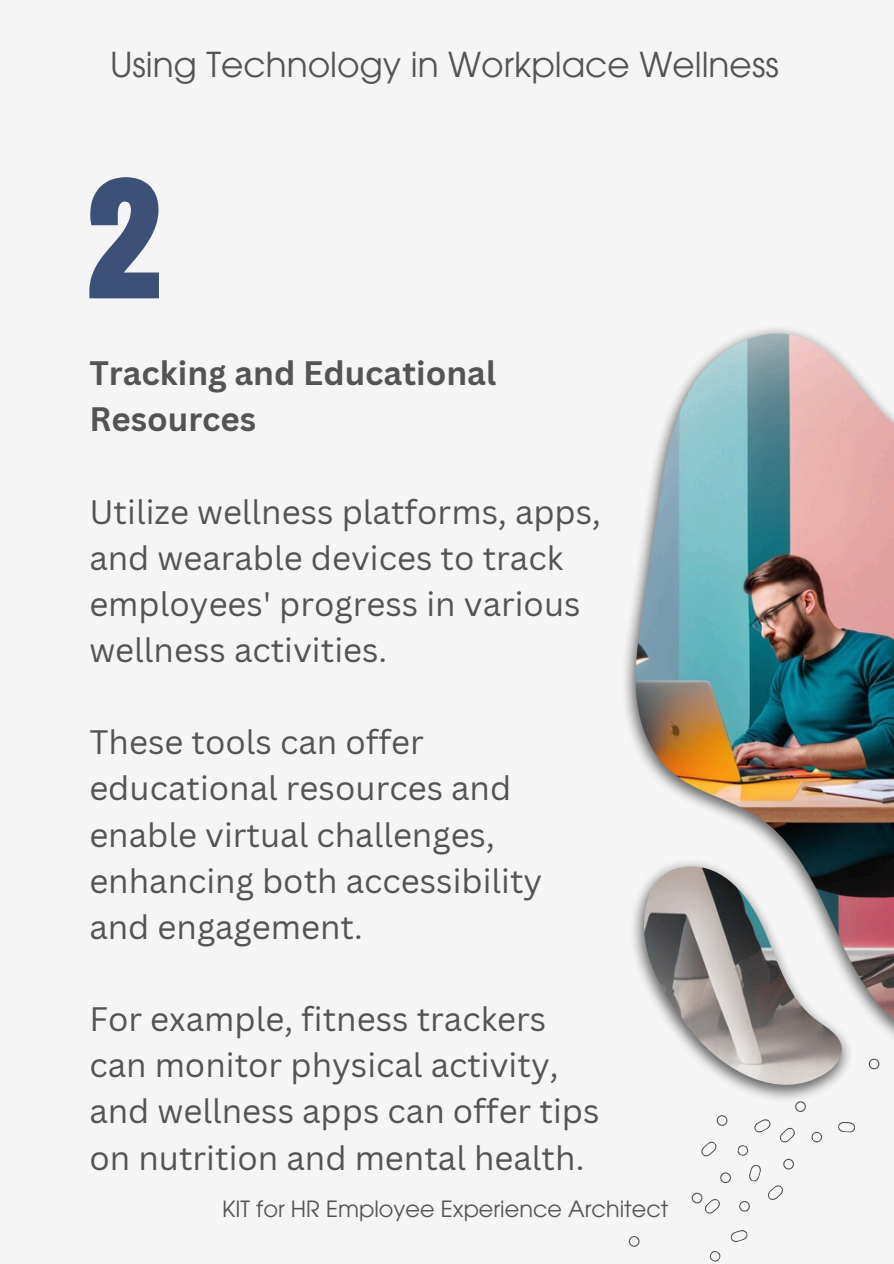
<style>
.page{position:relative;width:894px;height:1264px;background:#fff}
.page>*{position:absolute;margin:0;border:0;box-sizing:border-box;transform-origin:0 0}
.t1{font:34.35px "ITC Avant Garde Pro";color:#545454}
.t2{font:33px/46.2px "Canva Sans";color:#545454}
.t3{font:700 33px/46.2px "Canva Sans";color:#545454}
.t4{font:22.35px "ITC Avant Garde Pro";color:#545454}
</style>
<div class="page">
<div style="left:0;top:0;width:893px;height:1263px;background:#f5f5f5"></div>
<img style="left:624px;top:328px;width:208px;height:771px">
<img style="left:634px;top:333px;width:259px;height:751px">
<svg style="left:701px;top:1141px;width:16px;height:16px"></svg>
<svg style="left:716px;top:1115px;width:11px;height:10px"></svg>
<svg style="left:730px;top:1230px;width:18px;height:12px"></svg>
<svg style="left:709px;top:1251px;width:12px;height:11px"></svg>
<svg style="left:720px;top:1172px;width:10px;height:11px"></svg>
<svg style="left:795px;top:1101px;width:10px;height:10px"></svg>
<svg style="left:838px;top:1122px;width:17px;height:10px"></svg>
<svg style="left:811px;top:1131px;width:11px;height:12px"></svg>
<svg style="left:737px;top:1119px;width:58px;height:92px"></svg>
<svg style="left:691px;top:1192px;width:29px;height:22px"></svg>
<svg style="left:628px;top:1236px;width:11px;height:10px"></svg>
<svg style="left:868px;top:1058px;width:11px;height:11px"></svg>
<svg style="left:89px;top:177px;width:70px;height:121px"></svg>
<p class="t1" style="left:110px;top:51px;width:670px">Using Technology in Workplace Wellness</p>
<p class="t3" style="left:89px;top:349px;width:408px">Tracking and Educational<br>Resources</p>
<h1 class="t2" style="left:89px;top:487px;width:513px">Utilize wellness platforms, apps, and wearable devices to track employees' progress in various wellness activities.</h1>
<h2 class="t2" style="left:89px;top:718px;width:454px">These tools can offer educational resources and enable virtual challenges, enhancing both accessibility and engagement.</h2>
<h2 class="t2" style="left:89px;top:995px;width:511px">For example, fitness trackers can monitor physical activity, and wellness apps can offer tips on nutrition and mental health.</h2>
<h2 class="t4" style="left:222px;top:1200px;width:447px">KIT for HR Employee Experience Architect</h2>
</div>
